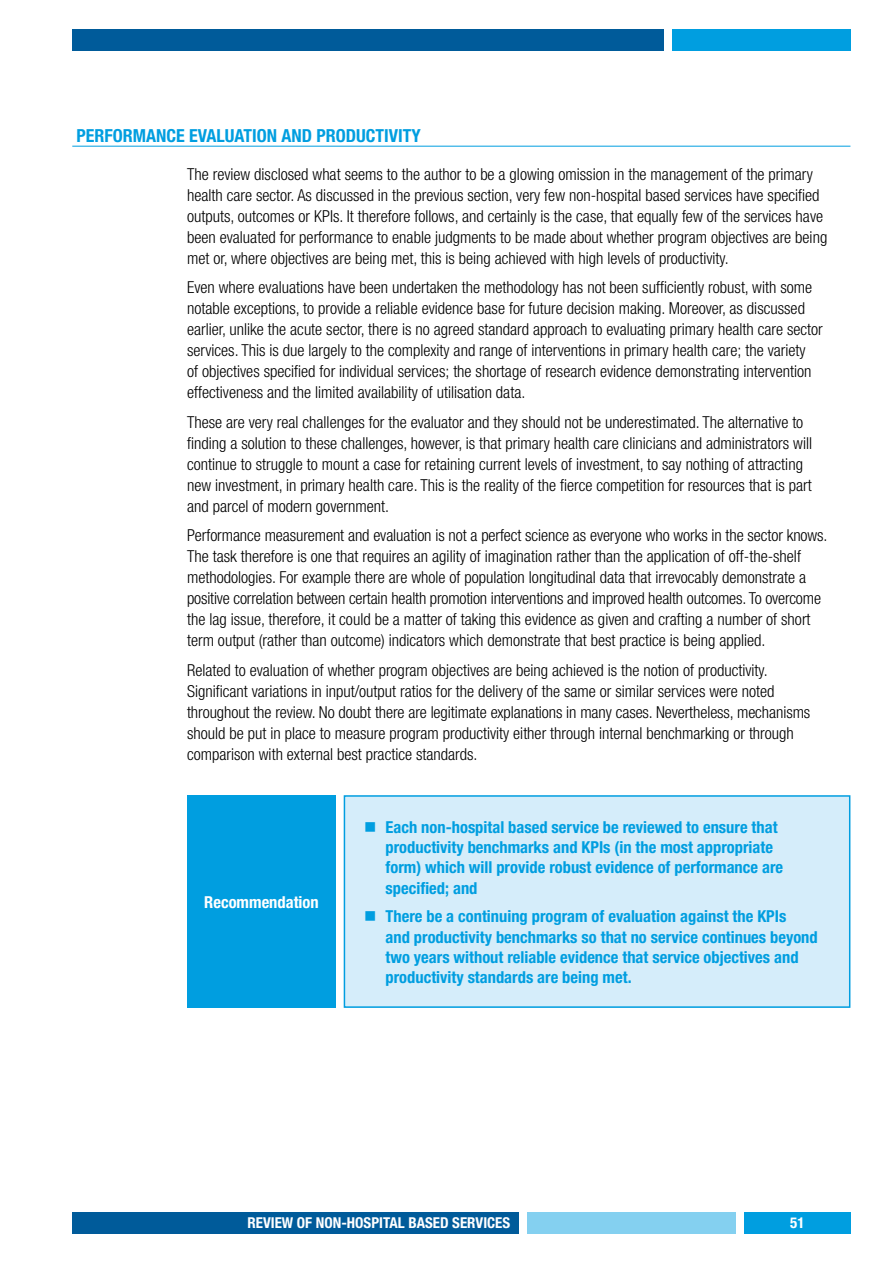
<style>
.page{position:relative;width:893px;height:1263px;background:#fff}
.page>*{position:absolute;margin:0;border:0;box-sizing:border-box;transform-origin:0 0}
.t1{font:700 condensed 18px "Helvetica Neue";color:#009ee0}
.t2{font:300 condensed 16.5px/21px "Helvetica Neue";color:#000}
.t3{font:700 condensed 16.5px/20.2px "Helvetica Neue";color:#009ee0}
.t4{font:700 condensed 16.5px "Helvetica Neue";color:#fff}
.t5{font:700 condensed 15px "Helvetica Neue";color:#fff}
</style>
<div class="page">
<div style="left:72px;top:30px;width:591px;height:21px;background:#005b9a"></div>
<div style="left:72px;top:1212px;width:447px;height:21px;background:#005b9a"></div>
<div style="left:527px;top:1212px;width:209px;height:21px;background:#84d0f0"></div>
<div style="left:672px;top:30px;width:178px;height:21px;background:#009ee0"></div>
<div style="left:744px;top:1212px;width:106px;height:21px;background:#009ee0"></div>
<hr style="left:72px;top:146px;width:778px;height:1px;background:#009ee0">
<div style="left:344px;top:796px;width:506px;height:211px;background:#d5edfa"></div>
<div style="left:344px;top:795px;width:506px;height:213px;border:2px solid #009ee0"></div>
<div style="left:187px;top:795px;width:149px;height:213px;background:#009ee0"></div>
<p class="t1" style="left:77px;top:124px;width:346px">PERFORMANCE EVALUATION AND PRODUCTIVITY</p>
<p class="t2" style="left:187px;top:163px;width:642px">The review disclosed what seems to the author to be a glowing omission in the management of the primary health care sector. As discussed in the previous section, very few non-hospital based services have specified outputs, outcomes or KPIs. It therefore follows, and certainly is the case, that equally few of the services have been evaluated for performance to enable judgments to be made about whether program objectives are being met or, where objectives are being met, this is being achieved with high levels of productivity.</p>
<p class="t2" style="left:187px;top:277px;width:637px">Even where evaluations have been undertaken the methodology has not been sufficiently robust, with some notable exceptions, to provide a reliable evidence base for future decision making. Moreover, as discussed earlier, unlike the acute sector, there is no agreed standard approach to evaluating primary health care sector services. This is due largely to the complexity and range of interventions in primary health care; the variety<br>of objectives specified for individual services; the shortage of research evidence demonstrating intervention effectiveness and the limited availability of utilisation data.</p>
<p class="t2" style="left:187px;top:411px;width:626px">These are very real challenges for the evaluator and they should not be underestimated. The alternative to finding a solution to these challenges, however, is that primary health care clinicians and administrators will continue to struggle to mount a case for retaining current levels of investment, to say nothing of attracting new investment, in primary health care. This is the reality of the fierce competition for resources that is part and parcel of modern government.</p>
<p class="t2" style="left:187px;top:525px;width:642px">Performance measurement and evaluation is not a perfect science as everyone who works in the sector knows.<br>The task therefore is one that requires an agility of imagination rather than the application of off-the-shelf methodologies. For example there are whole of population longitudinal data that irrevocably demonstrate a positive correlation between certain health promotion interventions and improved health outcomes. To overcome the lag issue, therefore, it could be a matter of taking this evidence as given and crafting a number of short term output (rather than outcome) indicators which demonstrate that best practice is being applied.</p>
<p class="t2" style="left:187px;top:659px;width:625px">Related to evaluation of whether program objectives are being achieved is the notion of productivity.<br>Significant variations in input/output ratios for the delivery of the same or similar services were noted throughout the review. No doubt there are legitimate explanations in many cases. Nevertheless, mechanisms should be put in place to measure program productivity either through internal benchmarking or through comparison with external best practice standards.</p>
<p class="t4" style="left:204px;top:892px;width:116px">Recommendation</p>
<p class="t3" style="left:386px;top:816px;width:399px">Each non-hospital based service be reviewed to ensure that productivity benchmarks and KPIs (in the most appropriate form) which will provide robust evidence of performance are specified; and</p>
<p class="t3" style="left:386px;top:906px;width:434px">There be a continuing program of evaluation against the KPIs<br>and productivity benchmarks so that no service continues beyond two years without reliable evidence that service objectives and productivity standards are being met.</p>
<p class="t5" style="left:247px;top:1214px;width:264px">REVIEW OF NON-HOSPITAL BASED SERVICES</p>
<p class="t5" style="left:790px;top:1214px;width:16px">51</p>
</div>
